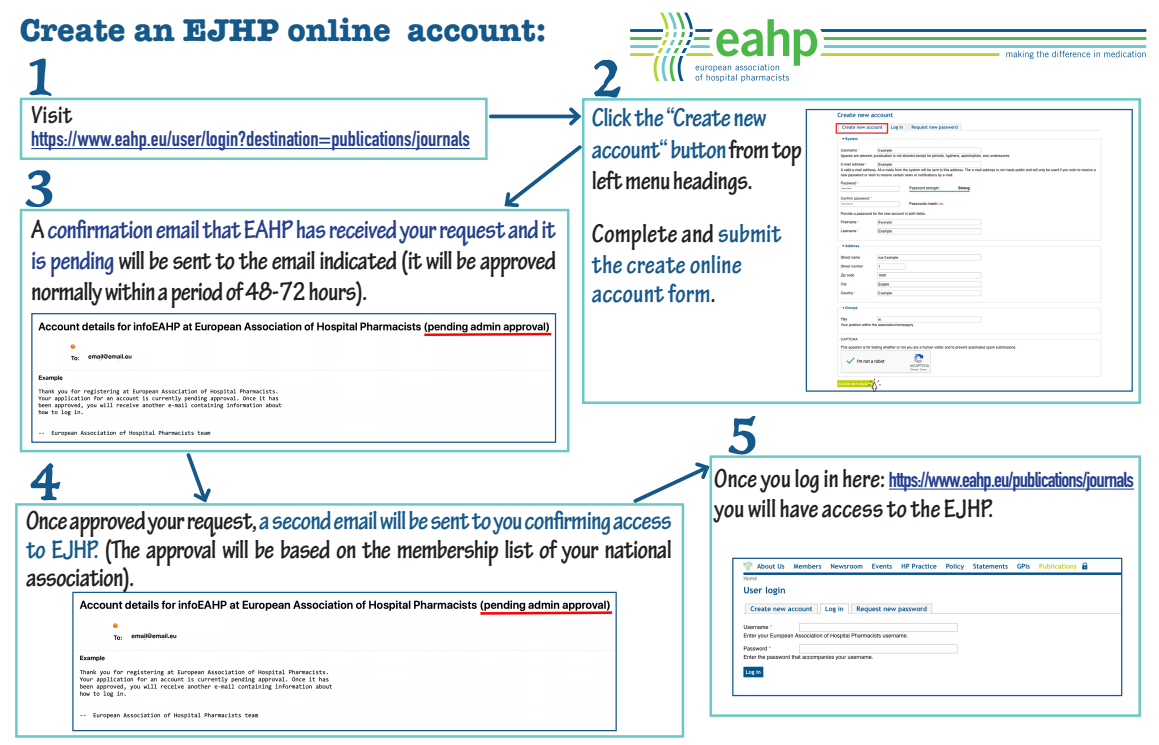
<style>
.page{position:relative;width:1159px;height:745px;background:#fff}
.page>*{position:absolute;margin:0;border:0;box-sizing:border-box;transform-origin:0 0}
.t1{font:62.5px "Trattatello";color:#15588a}
.t2{font:700 32.5px "American Typewriter";color:#15588a}
.t3{font:700 condensed 27.5px/31.2px "Tekton Pro";letter-spacing:-.03em;color:#231f20;text-align:justify}
.t4{font:700 condensed 27.5px/31.2px "Tekton Pro";letter-spacing:-.025em;color:#15588a}
.t5{font:700 condensed 27.5px/31.2px "Tekton Pro";color:#15588a}
.t6{font:700 condensed 27.5px "Tekton Pro";letter-spacing:-.01em;color:#231f20}
.t7{font:700 condensed 26.25px "Tekton Pro";color:#231f20}
.t8{font:700 21.25px "DIN Condensed";color:#253f8e}
.t9{font:700 21.25px "DIN Condensed";letter-spacing:-.04em;color:#253f8e}
.s1{color:#253f8e}
.s2{color:#231f20}
.s3{font-family:"Tekton Pro";font-stretch:condensed;font-size:27.5px;color:#231f20}
.s4{color:#15588a}
</style>
<div class="page">
<hr style="left:31px;top:148px;width:439px;height:1px;background:#253f8e">
<img style="left:38px;top:322px;width:514px;height:115px">
<div style="left:31px;top:313px;width:525px;height:129px;border:1px solid #15588a"></div>
<img style="left:79px;top:600px;width:534px;height:119px">
<div style="left:72px;top:591px;width:545px;height:139px;border:1px solid #15588a"></div>
<div style="left:20px;top:98px;width:468px;height:62px;border:2px solid #6ac8c5"></div>
<div style="left:582px;top:98px;width:559px;height:306px;border:2px solid #6ac8c5"></div>
<div style="left:20px;top:209px;width:549px;height:243px;border:2px solid #6ac8c5"></div>
<div style="left:15px;top:503px;width:669px;height:234px;border:2px solid #6ac8c5"></div>
<img style="left:837px;top:112px;width:264px;height:277px">
<div style="left:806px;top:109px;width:326px;height:282px;border:1px solid #15588a"></div>
<svg style="left:491px;top:114px;width:75px;height:4px"></svg>
<svg style="left:566px;top:104px;width:18px;height:25px"></svg>
<div style="left:835px;top:123px;width:53px;height:11px;border:1px solid #ee2123"></div>
<svg style="left:501px;top:142px;width:84px;height:67px"></svg>
<svg style="left:630px;top:13px;width:516px;height:69px"></svg>
<hr style="left:889px;top:488px;width:245px;height:1px;background:#253f8e">
<img style="left:743px;top:561px;width:377px;height:117px">
<div style="left:732px;top:557px;width:390px;height:138px;border:1px solid #15588a"></div>
<div style="left:709px;top:455px;width:432px;height:261px;border:2px solid #6ac8c5"></div>
<svg style="left:184px;top:450px;width:30px;height:55px"></svg>
<svg style="left:630px;top:459px;width:82px;height:46px"></svg>
<p class="t2" style="left:20px;top:2px;width:528px">Create an EJHP online account:</p>
<p class="t1" style="left:26px;top:36px;width:29px">1</p>
<p class="t7" style="left:31px;top:99px;width:43px">Visit</p>
<p class="t8" style="left:31px;top:124px;width:440px">https://www.eahp.eu/user/login?destination=publications/journals</p>
<p class="t1" style="left:25px;top:147px;width:30px">3</p>
<p class="t3" style="left:31px;top:214px;width:526px">A <span class="s1">confirmation email that EAHP has received your request and it is pending</span> will be sent to the email indicated (it will be approved normally within a period of 48-72 hours).</p>
<p class="t1" style="left:593px;top:38px;width:30px">2</p>
<p class="t4" style="left:592px;top:103px;width:212px">Click the “Create new account“ button <span class="s2">from top left menu headings.</span></p>
<p class="t5" style="left:592px;top:218px;width:191px"><span class="s2">Complete and</span> submit the create online</p>
<p class="t5" style="left:592px;top:278px;width:126px">account form<span class="s2">.</span></p>
<p class="t1" style="left:728px;top:394px;width:30px">5</p>
<p class="t1" style="left:30px;top:441px;width:32px">4</p>
<p class="t9" style="left:714px;top:465px;width:421px"><span class="s3">Once you log in here:</span> https://www.eahp.eu/publications/journals</p>
<p class="t6" style="left:714px;top:492px;width:281px">you will have access to the EJHP.</p>
<p class="t3" style="left:26px;top:507px;width:647px;line-height:28.1px">Once approved your request, <span class="s4">a second email will be sent to you confirming access to EJHP.</span> (The approval will be based on the membership list of your national association).</p>
</div>
